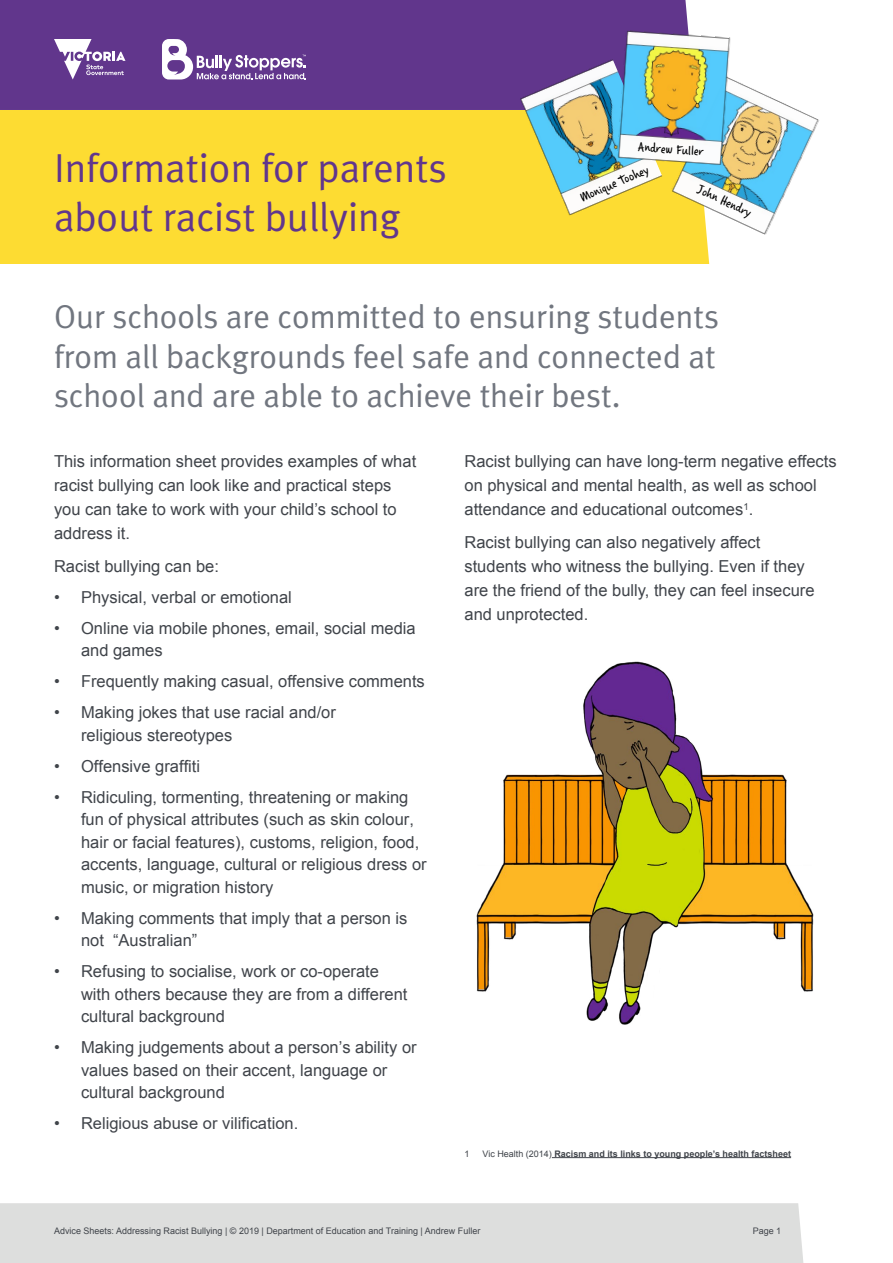
<style>
.page{position:relative;width:893px;height:1263px;background:#fff}
.page>*{position:absolute;margin:0;border:0;box-sizing:border-box;transform-origin:0 0}
.Heading01{font:40.5px/48.6px "Meta Plus Normal";color:#61368d}
.Introduction{font:33px/39.6px "Meta Plus Normal";color:#71767f;text-align:justify}
.body{font:16.5px/22.5px "Arial";color:#40444a}
.t1{font:13.5px "Casino Hand";color:#000}
.t2{font:9px "Arial";color:#40444a}
.t3{font:700 9px "Arial";color:#40444a}
.s1{font-weight:400}
</style>
<div class="page">
<div style="left:0;top:1203px;width:804px;height:60px;background:#dddedd"></div>
<div style="left:0;top:0;width:683px;height:111px;background:#61368c"></div>
<div style="left:0;top:111px;width:839px;height:153px;background:#fddc32"></div>
<svg style="left:683px;top:0;width:156px;height:264px"></svg>
<svg style="left:162px;top:39px;width:144px;height:40px"></svg>
<svg style="left:54px;top:39px;width:71px;height:41px"></svg>
<img style="left:476px;top:661px;width:338px;height:364px">
<img style="left:519px;top:59px;width:143px;height:157px">
<img style="left:672px;top:75px;width:148px;height:163px">
<img style="left:617px;top:30px;width:114px;height:137px">
<hr style="left:552px;top:1157px;width:239px;height:1px;background:#40444a">
<p class="Heading01" style="left:54px;top:144px;width:394px">Information for parents about racist bullying</p>
<p class="t1" style="left:639px;top:139px;width:67px;rotate:4deg">Andrew Fuller</p>
<p class="t1" style="left:578px;top:190px;width:75px;rotate:-23deg">Monique Toohey</p>
<p class="t1" style="left:702px;top:181px;width:60px;rotate:25deg">John Hendry</p>
<p class="Introduction" style="left:54px;top:296px;width:666px">Our schools are committed to ensuring students from all backgrounds feel safe and connected at school and are able to achieve their best.</p>
<p class="body" style="left:54px;top:449px;width:364px;line-height:24px">This information sheet provides examples of what racist bullying can look like and practical steps you can take to work with your child’s school to address it.</p>
<p class="body" style="left:54px;top:555px;width:167px">Racist bullying can be:</p>
<p class="body" style="left:54px;top:586px;width:239px">• Physical, verbal or emotional</p>
<p class="body" style="left:81px;top:617px;width:336px;text-indent:-27px">• Online via mobile phones, email, social media and games</p>
<p class="body" style="left:54px;top:670px;width:372px">• Frequently making casual, offensive comments</p>
<p class="body" style="left:81px;top:701px;width:256px;text-indent:-27px">• Making jokes that use racial and/or religious stereotypes</p>
<p class="body" style="left:54px;top:755px;width:148px">• Offensive graffiti</p>
<p class="body" style="left:81px;top:786px;width:347px;text-indent:-27px">• Ridiculing, tormenting, threatening or making fun of physical attributes (such as skin colour, hair or facial features), customs, religion, food, accents, language, cultural or religious dress or music, or migration history</p>
<p class="body" style="left:81px;top:907px;width:328px;text-indent:-27px">• Making comments that imply that a person is not “Australian”</p>
<p class="body" style="left:81px;top:960px;width:328px;text-indent:-27px">• Refusing to socialise, work or co-operate with others because they are from a different cultural background</p>
<p class="body" style="left:81px;top:1036px;width:337px;text-indent:-27px">• Making judgements about a person’s ability or values based on their accent, language or cultural background</p>
<p class="body" style="left:54px;top:1112px;width:246px">• Religious abuse or vilification.</p>
<p class="body" style="left:464px;top:449px;width:374px;line-height:24px">Racist bullying can have long-term negative effects on physical and mental health, as well as school attendance and educational outcomes<sup>1</sup>.</p>
<p class="body" style="left:464px;top:530px;width:352px;line-height:24px">Racist bullying can also negatively affect students who witness the bullying. Even if they are the friend of the bully, they can feel insecure and unprotected.</p>
<p class="t2" style="left:464px;top:1147px;width:7px">1</p>
<p class="t3" style="left:482px;top:1147px;width:310px"><span class="s1">Vic Health (2014)</span> Racism and its links to young people’s health factsheet</p>
<p class="t2" style="left:54px;top:1224px;width:428px">Advice Sheets: Addressing Racist Bullying | © 2019 | Department of Education and Training | Andrew Fuller</p>
<p class="t2" style="left:753px;top:1224px;width:30px">Page 1</p>
</div>
